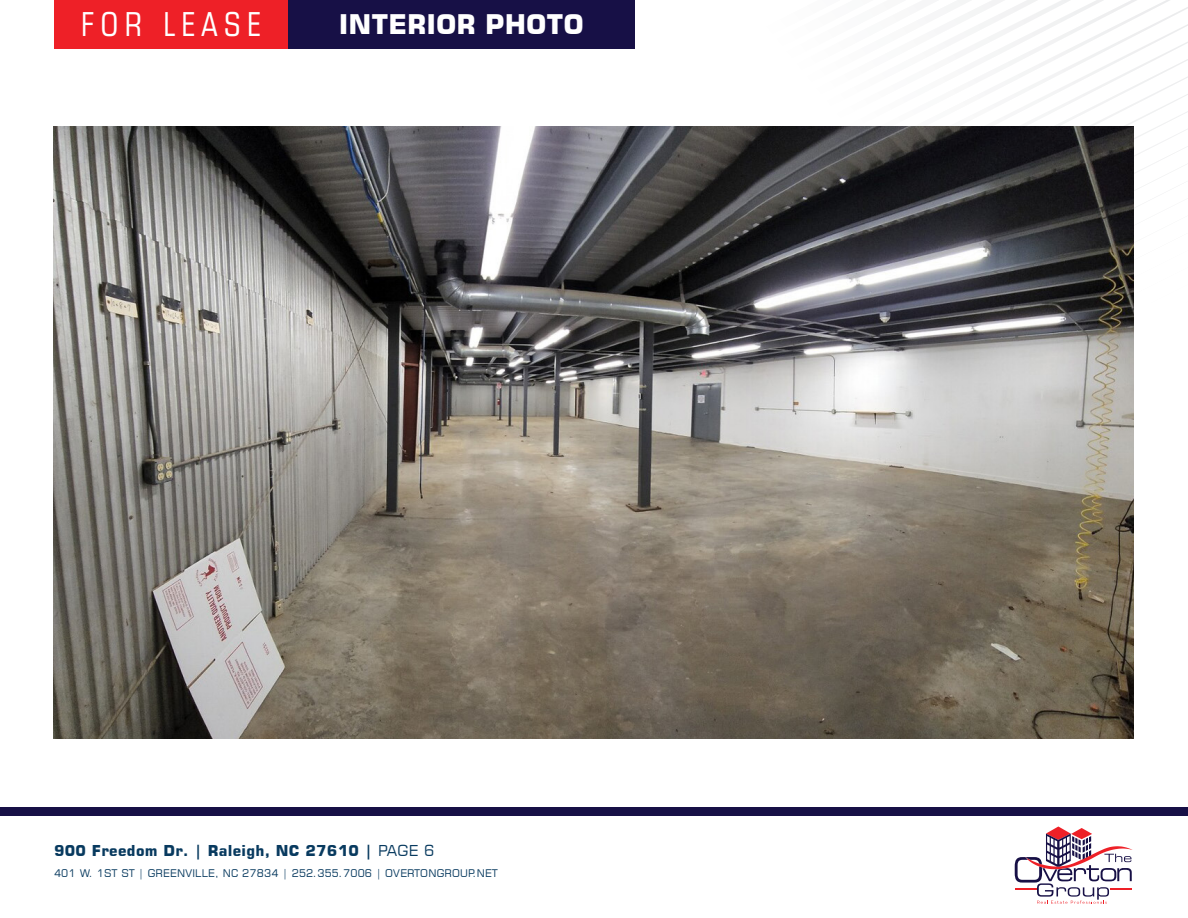
<style>
.page{position:relative;width:1188px;height:918px;background:#fff}
.page>*{position:absolute;margin:0;border:0;box-sizing:border-box;transform-origin:0 0}
.t1{font:condensed 33px "Square 721 BT";letter-spacing:.2em;color:#fff}
.Heading{font:700 27px "Square 721 BT";color:#fff}
.t2{font:700 15px "Square 721 BT";letter-spacing:.02em;color:#083a5f}
.t3{font:10.5px "Square 721 BT";letter-spacing:.02em;color:#083a5f}
.s1{font-weight:400}
</style>
<div class="page">
<svg style="left:1015px;top:826px;width:118px;height:78px"></svg>
<div style="left:0;top:807px;width:1188px;height:9px;background:#171046"></div>
<img style="left:54px;top:303px;width:1080px;height:436px">
<svg style="left:288px;top:7px;width:900px;height:17px"></svg>
<svg style="left:288px;top:24px;width:900px;height:18px"></svg>
<svg style="left:54px;top:42px;width:1134px;height:17px"></svg>
<svg style="left:53px;top:111px;width:1135px;height:192px"></svg>
<svg style="left:53px;top:129px;width:251px;height:174px;background:#4c4c4b"></svg>
<svg style="left:305px;top:129px;width:883px;height:174px;background:#525153"></svg>
<svg style="left:340px;top:146px;width:848px;height:157px;background:#504f52"></svg>
<svg style="left:375px;top:164px;width:813px;height:139px;background:#4f4e51"></svg>
<svg style="left:410px;top:181px;width:778px;height:122px;background:#4e4d50"></svg>
<svg style="left:445px;top:198px;width:743px;height:105px;background:#4f4f53"></svg>
<svg style="left:480px;top:216px;width:708px;height:87px;background:#5d5d60"></svg>
<svg style="left:53px;top:146px;width:216px;height:157px;background:#8d8c89"></svg>
<svg style="left:515px;top:233px;width:673px;height:70px;background:#545458"></svg>
<svg style="left:1117px;top:266px;width:71px;height:37px"></svg>
<div style="left:54px;top:0;width:234px;height:48px;background:#ee2027"></div>
<h1 class="t1" style="left:81px;top:5px;width:181px">FOR LEASE</h1>
<p class="Heading" style="left:339px;top:8px;width:246px">INTERIOR PHOTO</p>
<h3 class="t2" style="left:54px;top:842px;width:382px">900 Freedom Dr. | Raleigh, NC 27610 | <span class="s1">PAGE 6</span></h3>
<p class="t3" style="left:54px;top:866px;width:445px">401 W. 1ST ST | GREENVILLE, NC 27834 | 252.355.7006 | OVERTONGROUP.NET</p>
</div>
